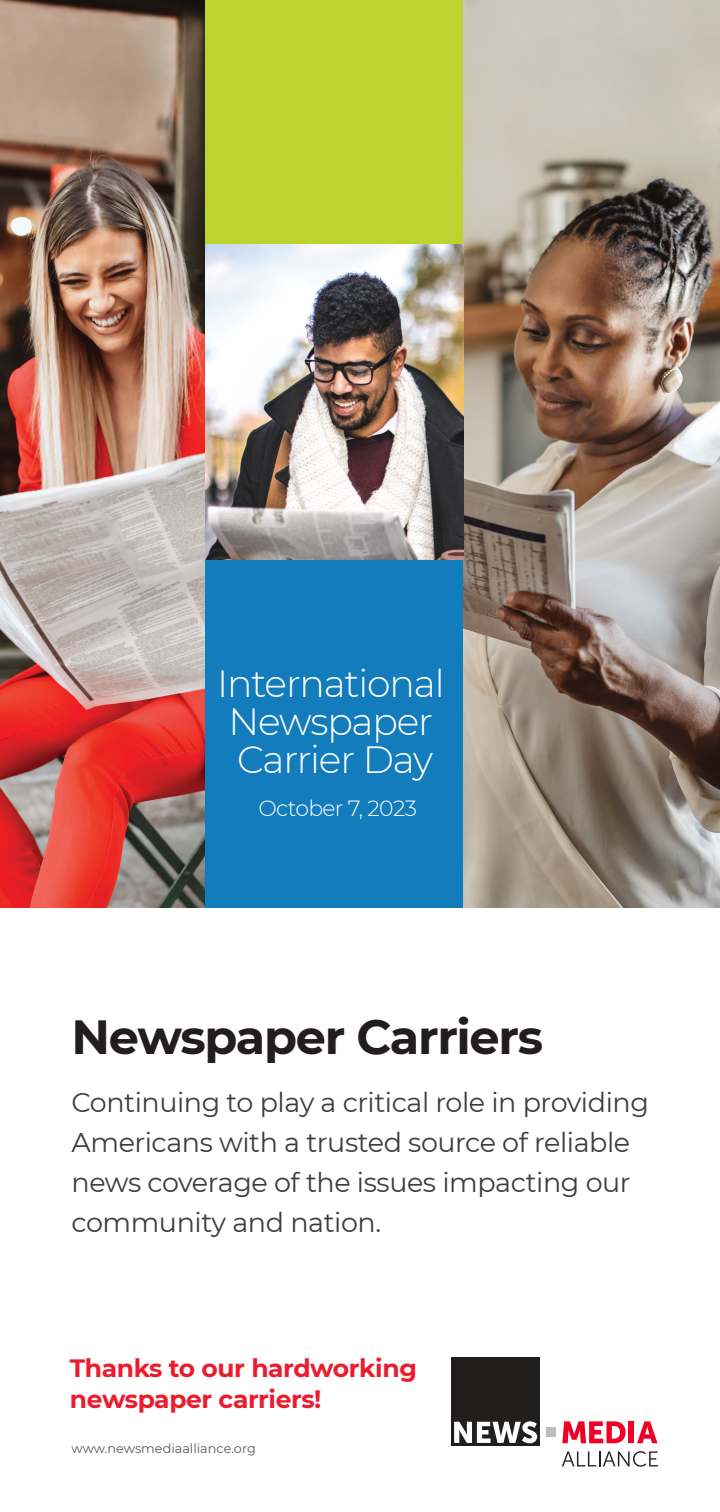
<style>
.page{position:relative;width:720px;height:1512px;background:#fff}
.page>*{position:absolute;margin:0;border:0;box-sizing:border-box;transform-origin:0 0}
.t1{font:700 47.9px "Montserrat";letter-spacing:-.025em;color:#221d1e}
.t2{font:300 37.8px/37.8px "Montserrat";letter-spacing:-.03em;color:#fff;text-align:center}
.t3{font:27px/40px "Montserrat";letter-spacing:-.015em;color:#3e3e3f}
.t4{font:700 25px/31px "Montserrat";letter-spacing:-.015em;color:#eb1c2e}
.t5{font:300 22px "Montserrat";letter-spacing:-.03em;color:#fff}
.t6{font:12.8px "Montserrat";color:#57585a}
</style>
<div class="page">
<div style="left:451px;top:1357px;width:89px;height:89px;background:#211e1e"></div>
<svg style="left:454px;top:1421px;width:83px;height:22px"></svg>
<svg style="left:562px;top:1421px;width:64px;height:22px"></svg>
<div style="left:629px;top:1421px;width:5px;height:22px;background:#ef0027"></div>
<svg style="left:637px;top:1421px;width:21px;height:22px"></svg>
<svg style="left:562px;top:1451px;width:96px;height:16px"></svg>
<div style="left:546px;top:1427px;width:10px;height:10px;background:#bdbbbb"></div>
<img style="left:0;top:1px;width:205px;height:907px">
<img style="left:463px;top:1px;width:257px;height:907px">
<div style="left:205px;top:1px;width:258px;height:286px;background:#bdd430"></div>
<img style="left:205px;top:244px;width:258px;height:317px">
<div style="left:205px;top:561px;width:258px;height:347px;background:#127cbd"></div>
<h2 class="t2" style="left:217px;top:664px;width:229px">International<br>Newspaper<br>Carrier Day</h2>
<p class="t5" style="left:258px;top:793px;width:160px">October 7, 2023</p>
<h1 class="t1" style="left:72px;top:1002px;width:473px">Newspaper Carriers</h1>
<p class="t3" style="left:71px;top:1081px;width:579px">Continuing to play a critical role in providing Americans with a trusted source of reliable news coverage of the issues impacting our community and nation.</p>
<p class="t4" style="left:70px;top:1351px;width:349px">Thanks to our hardworking newspaper carriers!</p>
<p class="t6" style="left:72px;top:1440px;width:186px">www.newsmediaalliance.org</p>
</div>
